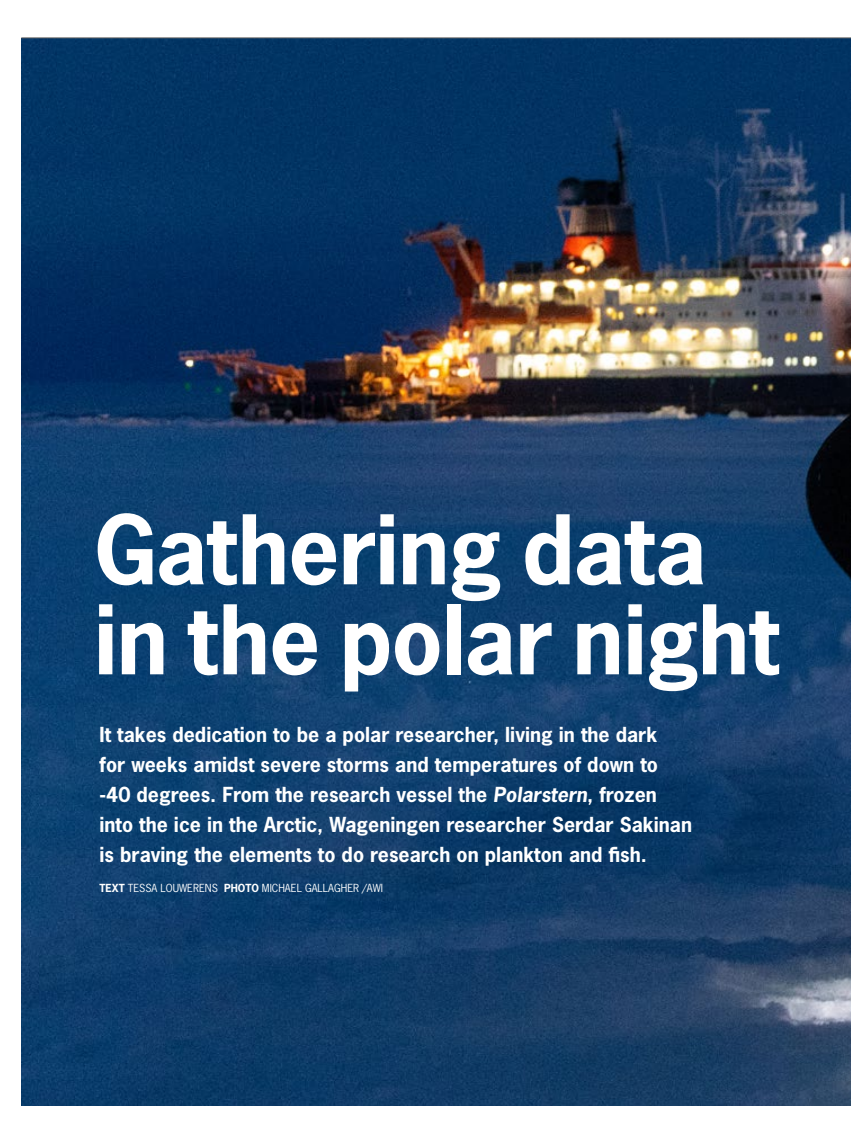
<style>
.page{position:relative;width:851px;height:1127px;background:#fff}
.page>*{position:absolute;margin:0;border:0;box-sizing:border-box;transform-origin:0 0}
.t1{font:700 90px/90px "News Gothic Std";letter-spacing:-.005em;color:#fff}
.t2{font:700 19.5px/30px "News Gothic Std";color:#fff}
.t3{font:10.5px "News Gothic Std";color:#fff}
.s1{font-style:italic}
.s2{font-weight:700}
</style>
<div class="page">
<img style="left:21px;top:39px;width:829px;height:1067px">
<svg style="left:21px;top:37px;width:829px;height:2px;background:#5f707f"></svg>
<h1 class="t1" style="left:94px;top:504px;width:686px">Gathering data in the polar night</h1>
<p class="t2" style="left:99px;top:719px;width:594px">It takes dedication to be a polar researcher, living in the dark<br>for weeks amidst severe storms and temperatures of down to -40 degrees. From the research vessel the <span class="s1">Polarstern</span>, frozen into the ice in the Arctic, Wageningen researcher Serdar Sakinan is braving the elements to do research on plankton and fish.</p>
<p class="t3" style="left:99px;top:881px;width:285px"><span class="s2">TEXT</span> TESSA LOUWERENS <span class="s2">PHOTO</span> MICHAEL GALLAGHER /AWI</p>
</div>
